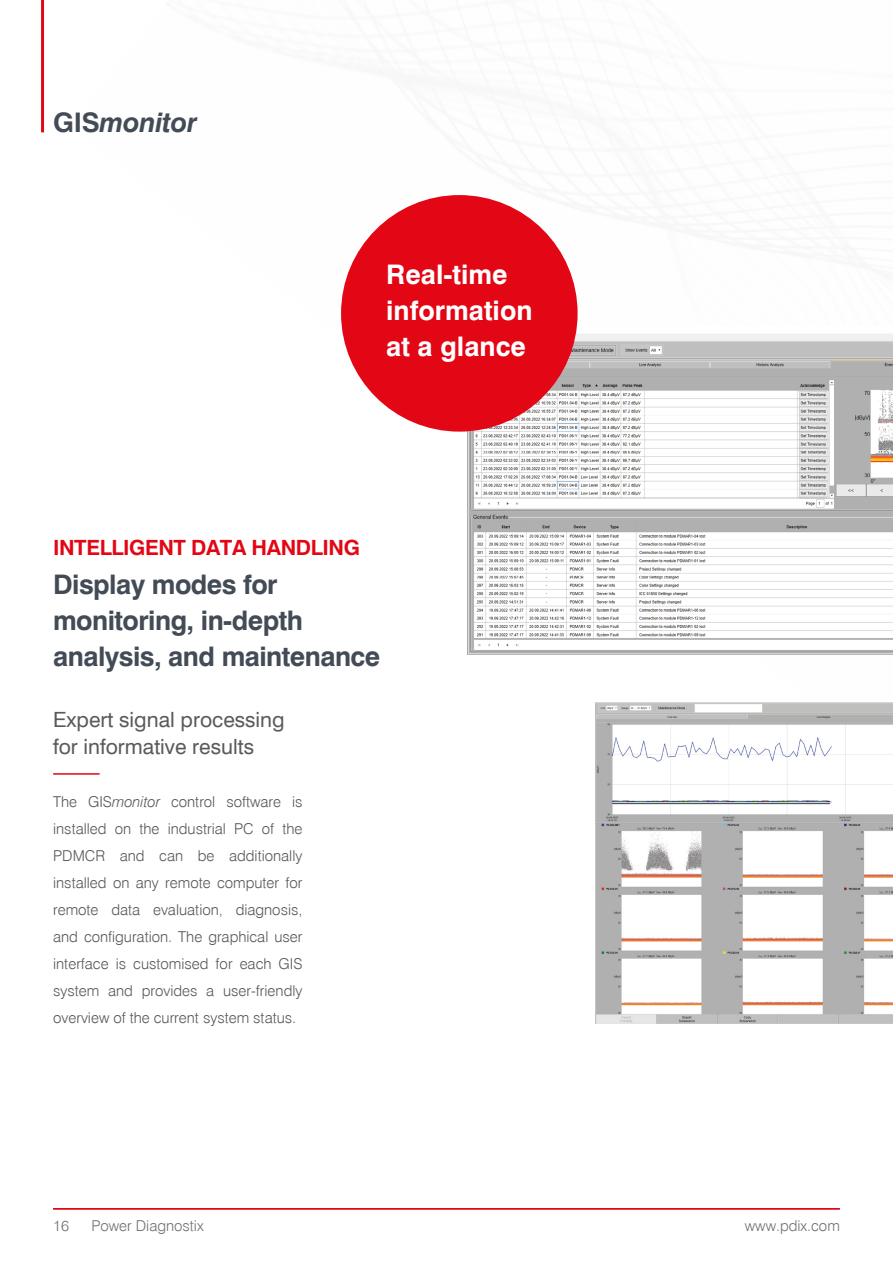
<style>
.page{position:relative;width:893px;height:1263px;background:#fff}
.page>*{position:absolute;margin:0;border:0;box-sizing:border-box;transform-origin:0 0}
.Title_1{font:700 27px/36px "Swiss 721 BT";letter-spacing:-.02em;color:#434b56}
.Title_2_White{font:700 27px/36px "Swiss 721 BT";color:#fff}
.t1{font:italic 700 27px "Swiss 721 BT";letter-spacing:-.01em;color:#434b56}
.Title_2{font:21px/27px "Swiss 721 BT";color:#595a5c}
.Title_2-2{font:700 21px "Swiss 721 BT";letter-spacing:-.02em;color:#e30614}
.Body{font:300 15px/27px "Swiss 721 BT";color:#575756;text-align:justify}
.t2{font:300 15px "Swiss 721 BT";color:#70706f}
.s1{font-style:normal}
.s2{font-style:italic}
</style>
<div class="page">
<hr style="left:53px;top:1208px;width:787px;height:1px;background:#e30614">
<hr style="left:41px;top:0;width:3px;height:132px;background:#e30614">
<hr style="left:53px;top:773px;width:47px;height:2px;background:#e30614">
<img style="left:596px;top:703px;width:297px;height:321px">
<img style="left:468px;top:332px;width:425px;height:322px">
<div style="left:341px;top:195px;width:237px;height:237px;background:#e30614;border-radius:50%"></div>
<h1 class="t1" style="left:53px;top:106px;width:146px"><span class="s1">GIS</span>monitor</h1>
<p class="Title_2_White" style="left:386px;top:257px;width:148px">Real-time information at a glance</p>
<p class="Title_2-2" style="left:53px;top:535px;width:308px">INTELLIGENT DATA HANDLING</p>
<p class="Title_1" style="left:53px;top:566px;width:329px">Display modes for monitoring, in-depth analysis, and maintenance</p>
<p class="Title_2" style="left:53px;top:706px;width:233px">Expert signal processing for informative results</p>
<p class="Body" style="left:53px;top:788px;width:251px">The GIS<span class="s2">monitor</span> control software is installed on the industrial PC of the PDMCR and can be additionally installed on any remote computer for remote data evaluation, diagnosis, and configuration. The graphical user interface is customised for each GIS system and provides a user-friendly overview of the current system status.</p>
<p class="t2" style="left:53px;top:1216px;width:17px">16</p>
<p class="t2" style="left:91px;top:1216px;width:114px">Power Diagnostix</p>
<p class="t2" style="left:745px;top:1216px;width:96px">www.pdix.com</p>
</div>
